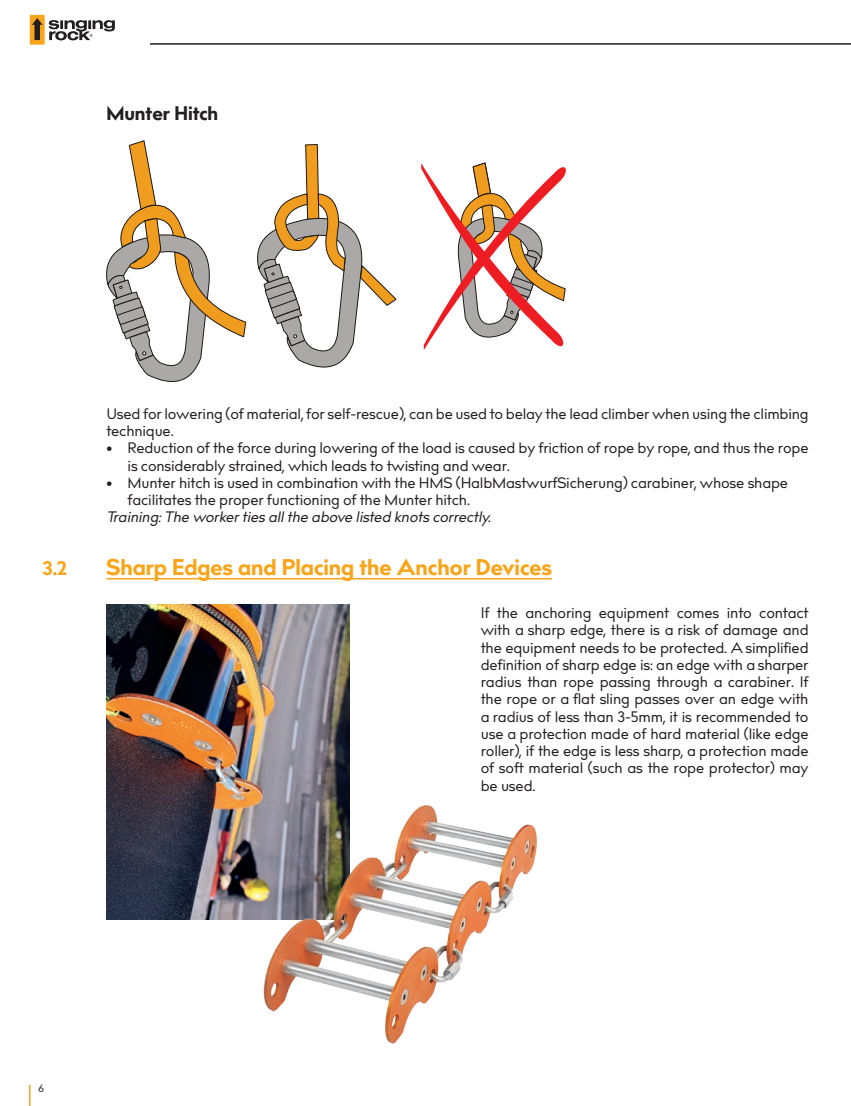
<style>
.page{position:relative;width:851px;height:1106px;background:#fff}
.page>*{position:absolute;margin:0;border:0;box-sizing:border-box;transform-origin:0 0}
.t1{font:700 22.5px "Bill Corporate";color:#f9a51b}
.t2{font:700 19.5px "Bill Corporate";color:#231f20}
.t3{font:700 19.5px "Bill Corporate";color:#f9a51b}
.t4{font:15px/17.2px "Bill Corporate";color:#231f20}
.t5{font:italic 15px "Bill Corporate";color:#231f20}
.t6{font:10.5px "Bill Corporate";color:#231f20}
</style>
<div class="page">
<div style="left:30px;top:15px;width:15px;height:30px;background:#f9a51b"></div>
<svg style="left:32px;top:18px;width:10px;height:22px"></svg>
<svg style="left:49px;top:20px;width:66px;height:20px"></svg>
<hr style="left:150px;top:43px;width:700px;height:2px;background:#231f20">
<hr style="left:29px;top:1084px;width:2px;height:22px;background:#f9a51b">
<hr style="left:106px;top:578px;width:446px;height:1px;background:#f9a51b">
<svg style="left:257px;top:144px;width:139px;height:224px"></svg>
<svg style="left:106px;top:140px;width:140px;height:242px"></svg>
<svg style="left:421px;top:162px;width:145px;height:188px"></svg>
<img style="left:106px;top:604px;width:244px;height:315px">
<img style="left:237px;top:789px;width:300px;height:255px">
<h2 class="t2" style="left:106px;top:99px;width:113px">Munter Hitch</h2>
<p class="t4" style="left:106px;top:405px;width:703px">Used for lowering (of material, for self-rescue), can be used to belay the lead climber when using the climbing technique.</p>
<p class="t4" style="left:128px;top:440px;width:682px;text-indent:-21px">• Reduction of the force during lowering of the load is caused by friction of rope by rope, and thus the rope is considerably strained, which leads to twisting and wear.</p>
<p class="t4" style="left:128px;top:474px;width:661px;text-indent:-21px">• Munter hitch is used in combination with the HMS (HalbMastwurfSicherung) carabiner, whose shape facilitates the proper functioning of the Munter hitch.</p>
<p class="t5" style="left:106px;top:506px;width:385px">Training: The worker ties all the above listed knots correctly.</p>
<h2 class="t3" style="left:43px;top:554px;width:26px">3.2</h2>
<h1 class="t1" style="left:106px;top:551px;width:447px">Sharp Edges and Placing the Anchor Devices</h1>
<p class="t4" style="left:480px;top:604px;width:329px;text-align:justify">If the anchoring equipment comes into contact with a sharp edge, there is a risk of damage and the equipment needs to be protected. A simplified definition of sharp edge is: an edge with a sharper radius than rope passing through a carabiner. If the rope or a flat sling passes over an edge with a radius of less than 3-5mm, it is recommended to use a protection made of hard material (like edge roller), if the edge is less sharp, a protection made of soft material (such as the rope protector) may be used.</p>
<p class="t6" style="left:36px;top:1081px;width:9px">26</p>
</div>
